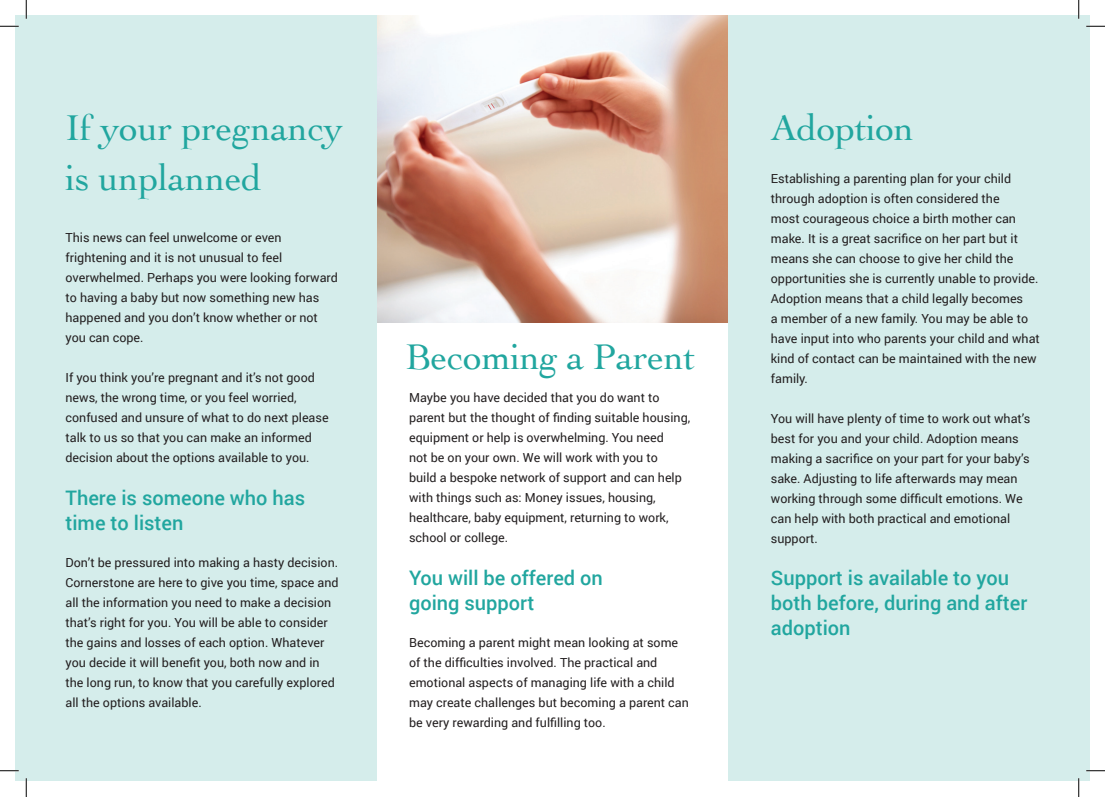
<style>
.page{position:relative;width:1105px;height:797px;background:#fff}
.page>*{position:absolute;margin:0;border:0;box-sizing:border-box;transform-origin:0 0}
.t1{font:37.5px/50px "Cochin";letter-spacing:-.005em;color:#21a69f}
.t2{font:500 20px/25px "Roboto";color:#21a69f}
.t3{font:12.5px/20px "Roboto";color:#231f20}
</style>
<div class="page">
<img style="left:377px;top:16px;width:351px;height:306px">
<div style="left:16px;top:16px;width:361px;height:765px;background:#d5edeb"></div>
<div style="left:728px;top:16px;width:361px;height:765px;background:#d5edeb"></div>
<svg style="left:0;top:25px;width:19px;height:2px"></svg>
<svg style="left:1086px;top:25px;width:19px;height:2px"></svg>
<svg style="left:0;top:770px;width:19px;height:1px"></svg>
<svg style="left:1086px;top:770px;width:19px;height:1px"></svg>
<svg style="left:25px;top:0;width:2px;height:19px"></svg>
<svg style="left:25px;top:778px;width:2px;height:19px"></svg>
<svg style="left:1078px;top:0;width:1px;height:19px"></svg>
<svg style="left:1078px;top:778px;width:1px;height:19px"></svg>
<h1 class="t1" style="left:65px;top:101px;width:279px">If your pregnancy is unplanned</h1>
<p class="t3" style="left:65px;top:227px;width:274px">This news can feel unwelcome or even frightening and it is not unusual to feel overwhelmed. Perhaps you were looking forward to having a baby but now something new has happened and you don’t know whether or not you can cope.</p>
<p class="t3" style="left:65px;top:367px;width:265px">If you think you’re pregnant and it’s not good news, the wrong time, or you feel worried, confused and unsure of what to do next please talk to us so that you can make an informed decision about the options available to you.</p>
<h2 class="t2" style="left:65px;top:484px;width:241px">There is someone who has time to listen</h2>
<p class="t3" style="left:65px;top:552px;width:275px">Don’t be pressured into making a hasty decision.<br>Cornerstone are here to give you time, space and all the information you need to make a decision that’s right for you. You will be able to consider the gains and losses of each option. Whatever you decide it will benefit you, both now and in the long run, to know that you carefully explored all the options available.</p>
<h1 class="t1" style="left:405px;top:330px;width:291px">Becoming a Parent</h1>
<p class="t3" style="left:409px;top:387px;width:283px">Maybe you have decided that you do want to parent but the thought of finding suitable housing, equipment or help is overwhelming. You need<br>not be on your own. We will work with you to<br>build a bespoke network of support and can help with things such as: Money issues, housing, healthcare, baby equipment, returning to work, school or college.</p>
<h2 class="t2" style="left:409px;top:564px;width:195px">You will be offered on going support</h2>
<p class="t3" style="left:409px;top:632px;width:281px">Becoming a parent might mean looking at some of the difficulties involved. The practical and emotional aspects of managing life with a child may create challenges but becoming a parent can be very rewarding and fulfilling too.</p>
<h1 class="t1" style="left:771px;top:101px;width:145px">Adoption</h1>
<p class="t3" style="left:771px;top:168px;width:270px">Establishing a parenting plan for your child through adoption is often considered the<br>most courageous choice a birth mother can make. It is a great sacrifice on her part but it means she can choose to give her child the opportunities she is currently unable to provide.<br>Adoption means that a child legally becomes<br>a member of a new family. You may be able to have input into who parents your child and what kind of contact can be maintained with the new family.</p>
<p class="t3" style="left:771px;top:408px;width:261px">You will have plenty of time to work out what’s best for you and your child. Adoption means making a sacrifice on your part for your baby’s sake. Adjusting to life afterwards may mean working through some difficult emotions. We can help with both practical and emotional support.</p>
<h2 class="t2" style="left:771px;top:565px;width:258px">Support is available to you both before, during and after adoption</h2>
</div>
